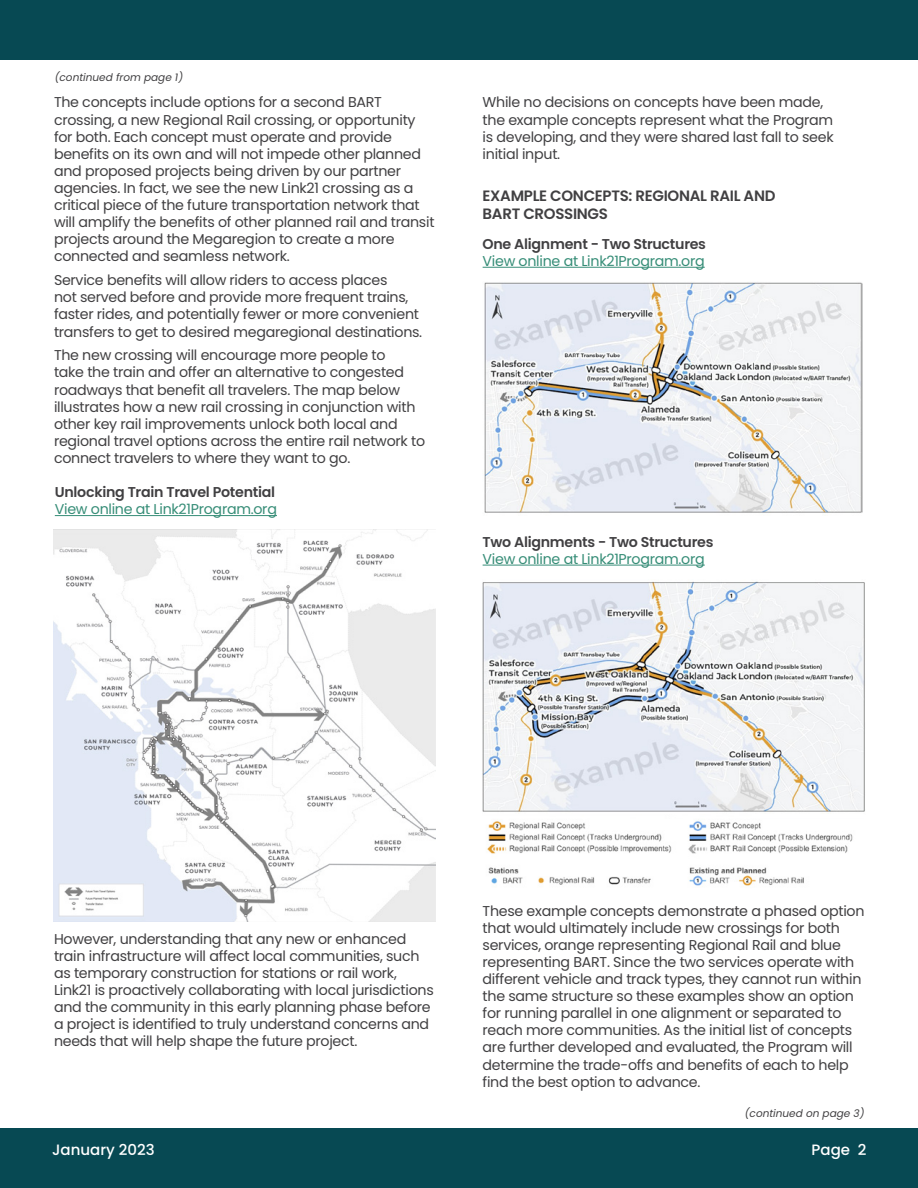
<style>
.page{position:relative;width:918px;height:1188px;background:#fff}
.page>*{position:absolute;margin:0;border:0;box-sizing:border-box;transform-origin:0 0}
.t1{font:600 15px/18px "Poppins";letter-spacing:-.02em;color:#414042}
.t2{font:500 15px "Poppins";color:#fff}
.P_BodyCopy{font:14.25px/17.1px "Poppins";letter-spacing:-.02em;color:#414042}
.P_Map_Captions{font:14.25px/17.1px "Poppins";letter-spacing:-.02em;color:#368d77}
.P_Map_Captions-2{font:600 14.25px/17.1px "Poppins";letter-spacing:-.02em;color:#414042}
.t3{font:italic 10.5px "Poppins";color:#414042}
.s1{font-weight:400;color:#368d77}
.s2{font-weight:600;color:#414042}
</style>
<div class="page">
<div style="left:0;top:0;width:918px;height:60px;background:#074953"></div>
<div style="left:0;top:1128px;width:918px;height:60px;background:#074953"></div>
<img style="left:54px;top:530px;width:381px;height:391px">
<hr style="left:55px;top:515px;width:222px;height:1px;background:#368d77">
<img style="left:484px;top:282px;width:378px;height:231px">
<hr style="left:483px;top:267px;width:222px;height:1px;background:#368d77">
<img style="left:483px;top:581px;width:382px;height:306px">
<hr style="left:483px;top:565px;width:222px;height:1px;background:#368d77">
<p class="t3" style="left:55px;top:71px;width:130px">(continued from page 1)</p>
<p class="P_BodyCopy" style="left:54px;top:94px;width:382px">The concepts include options for a second BART crossing, a new Regional Rail crossing, or opportunity for both. Each concept must operate and provide benefits on its own and will not impede other planned and proposed projects being driven by our partner agencies. In fact, we see the new Link21 crossing as a critical piece of the future transportation network that will amplify the benefits of other planned rail and transit projects around the Megaregion to create a more connected and seamless network.</p>
<p class="P_BodyCopy" style="left:54px;top:272px;width:370px">Service benefits will allow riders to access places<br>not served before and provide more frequent trains, faster rides, and potentially fewer or more convenient transfers to get to desired megaregional destinations.</p>
<p class="P_BodyCopy" style="left:54px;top:347px;width:373px">The new crossing will encourage more people to<br>take the train and offer an alternative to congested roadways that benefit all travelers. The map below illustrates how a new rail crossing in conjunction with other key rail improvements unlock both local and regional travel options across the entire rail network to connect travelers to where they want to go.</p>
<p class="P_Map_Captions-2" style="left:55px;top:484px;width:224px">Unlocking Train Travel Potential<br><span class="s1">View online at Link21Program.org</span></p>
<p class="P_BodyCopy" style="left:483px;top:94px;width:353px">While no decisions on concepts have been made, the example concepts represent what the Program is developing, and they were shared last fall to seek initial input.</p>
<h4 class="t1" style="left:483px;top:186px;width:294px">EXAMPLE CONCEPTS: REGIONAL RAIL AND<br>BART CROSSINGS</h4>
<p class="P_Map_Captions" style="left:483px;top:235px;width:225px"><span class="s2">One Alignment - Two Structures<br></span>View online at Link21Program.org</p>
<p class="P_Map_Captions" style="left:483px;top:533px;width:232px"><span class="s2">Two Alignments - Two Structures<br></span>View online at Link21Program.org</p>
<p class="P_BodyCopy" style="left:54px;top:930px;width:381px">However, understanding that any new or enhanced train infrastructure will affect local communities, such as temporary construction for stations or rail work, Link21 is proactively collaborating with local jurisdictions and the community in this early planning phase before a project is identified to truly understand concerns and needs that will help shape the future project.</p>
<p class="P_BodyCopy" style="left:483px;top:902px;width:383px">These example concepts demonstrate a phased option that would ultimately include new crossings for both services, orange representing Regional Rail and blue representing BART. Since the two services operate with different vehicle and track types, they cannot run within the same structure so these examples show an option for running parallel in one alignment or separated to reach more communities. As the initial list of concepts are further developed and evaluated, the Program will determine the trade-offs and benefits of each to help find the best option to advance.</p>
<p class="t3" style="left:745px;top:1107px;width:121px">(continued on page 3)</p>
<p class="t2" style="left:52px;top:1141px;width:104px">January 2023</p>
<p class="t2" style="left:812px;top:1141px;width:56px">Page 2</p>
</div>
